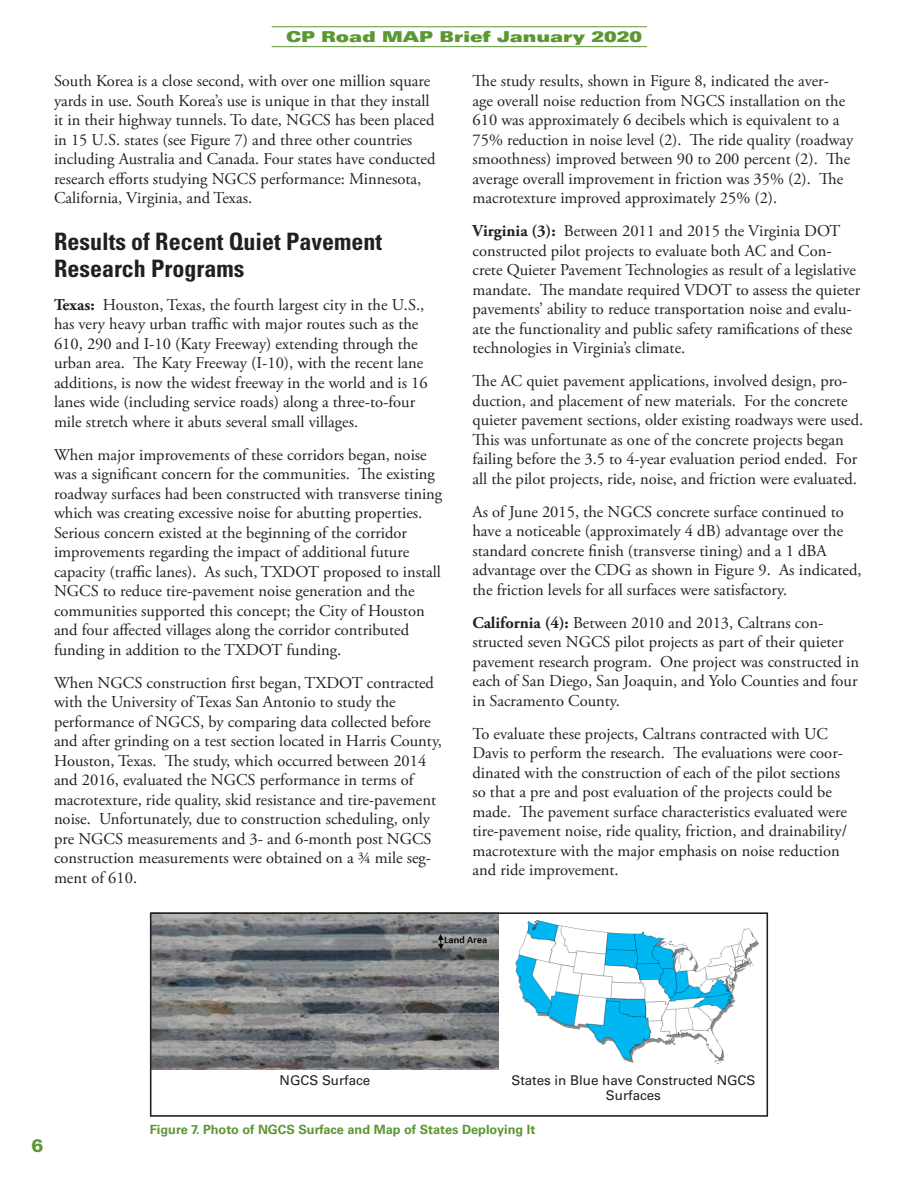
<style>
.page{position:relative;width:918px;height:1188px;background:#fff}
.page>*{position:absolute;margin:0;border:0;box-sizing:border-box;transform-origin:0 0}
.Subheading_1{font:700 condensed 24px/27px "Univers LT Std";color:#231f20}
.Info_title{font:900 18px "Univers LT Std";color:#5c9731}
.Body_text{font:16.5px/19.5px "Adobe Garamond Pro";color:#231f20}
.t1{font:15px "Univers LT Std X Black Ex";color:#5c9731}
.t2{font:13.35px/15px "Univers LT Std";color:#231f20;text-align:center}
.t3{font:700 12.75px "Univers LT Std";color:#5c9731}
.s1{font-weight:700}
</style>
<div class="page">
<hr style="left:272px;top:26px;width:375px;height:1px;background:#5c9731">
<hr style="left:272px;top:46px;width:375px;height:1px;background:#5c9731">
<img style="left:153px;top:915px;width:345px;height:155px">
<img style="left:515px;top:920px;width:244px;height:145px">
<div style="left:150px;top:912px;width:618px;height:205px;border:2px solid #231f20"></div>
<p class="t1" style="left:286px;top:28px;width:357px">CP Road MAP Brief January 2020</p>
<p class="Body_text" style="left:54px;top:72px;width:383px">South Korea is a close second, with over one million square yards in use. South Korea’s use is unique in that they install it in their highway tunnels. To date, NGCS has been placed in 15 U.S. states (see Figure 7) and three other countries including Australia and Canada. Four states have conducted research efforts studying NGCS performance: Minnesota, California, Virginia, and Texas.</p>
<p class="Subheading_1" style="left:54px;top:228px;width:330px">Results of Recent Quiet Pavement<br>Research Programs</p>
<p class="Body_text" style="left:54px;top:296px;width:375px"><span class="s1">Texas:</span> Houston, Texas, the fourth largest city in the U.S., has very heavy urban traffic with major routes such as the 610, 290 and I-10 (Katy Freeway) extending through the urban area. The Katy Freeway (I-10), with the recent lane additions, is now the widest freeway in the world and is 16 lanes wide (including service roads) along a three-to-four mile stretch where it abuts several small villages.</p>
<p class="Body_text" style="left:54px;top:446px;width:390px">When major improvements of these corridors began, noise was a significant concern for the communities. The existing roadway surfaces had been constructed with transverse tining which was creating excessive noise for abutting properties.<br>Serious concern existed at the beginning of the corridor improvements regarding the impact of additional future capacity (traffic lanes). As such, TXDOT proposed to install NGCS to reduce tire-pavement noise generation and the communities supported this concept; the City of Houston and four affected villages along the corridor contributed funding in addition to the TXDOT funding.</p>
<p class="Body_text" style="left:54px;top:674px;width:389px">When NGCS construction first began, TXDOT contracted with the University of Texas San Antonio to study the performance of NGCS, by comparing data collected before and after grinding on a test section located in Harris County, Houston, Texas. The study, which occurred between 2014 and 2016, evaluated the NGCS performance in terms of macrotexture, ride quality, skid resistance and tire-pavement noise. Unfortunately, due to construction scheduling, only pre NGCS measurements and 3- and 6-month post NGCS construction measurements were obtained on a ¾ mile seg&shy;ment of 610.</p>
<p class="Body_text" style="left:472px;top:72px;width:383px">The study results, shown in Figure 8, indicated the aver&shy;age overall noise reduction from NGCS installation on the 610 was approximately 6 decibels which is equivalent to a 75% reduction in noise level (2). The ride quality (roadway smoothness) improved between 90 to 200 percent (2). The average overall improvement in friction was 35% (2). The macrotexture improved approximately 25% (2).</p>
<p class="Body_text" style="left:472px;top:222px;width:389px"><span class="s1">Virginia (3):</span> Between 2011 and 2015 the Virginia DOT constructed pilot projects to evaluate both AC and Con&shy;crete Quieter Pavement Technologies as result of a legislative mandate. The mandate required VDOT to assess the quieter pavements’ ability to reduce transportation noise and evalu&shy;ate the functionality and public safety ramifications of these technologies in Virginia’s climate.</p>
<p class="Body_text" style="left:472px;top:372px;width:392px">The AC quiet pavement applications, involved design, pro&shy;duction, and placement of new materials. For the concrete quieter pavement sections, older existing roadways were used.<br>This was unfortunate as one of the concrete projects began failing before the 3.5 to 4-year evaluation period ended. For all the pilot projects, ride, noise, and friction were evaluated.</p>
<p class="Body_text" style="left:472px;top:502px;width:391px">As of June 2015, the NGCS concrete surface continued to have a noticeable (approximately 4 dB) advantage over the standard concrete finish (transverse tining) and a 1 dBA advantage over the CDG as shown in Figure 9. As indicated, the friction levels for all surfaces were satisfactory.</p>
<p class="Body_text" style="left:472px;top:613px;width:388px"><span class="s1">California (4):</span> Between 2010 and 2013, Caltrans con&shy;structed seven NGCS pilot projects as part of their quieter pavement research program. One project was constructed in each of San Diego, San Joaquin, and Yolo Counties and four in Sacramento County.</p>
<p class="Body_text" style="left:472px;top:724px;width:376px">To evaluate these projects, Caltrans contracted with UC Davis to perform the research. The evaluations were coor&shy;dinated with the construction of each of the pilot sections so that a pre and post evaluation of the projects could be made. The pavement surface characteristics evaluated were tire-pavement noise, ride quality, friction, and drainability/ macrotexture with the major emphasis on noise reduction and ride improvement.</p>
<p class="Info_title" style="left:31px;top:1134px;width:14px">6</p>
<p class="t2" style="left:280px;top:1073px;width:92px">NGCS Surface</p>
<p class="t2" style="left:511px;top:1073px;width:246px">States in Blue have Constructed NGCS<br>Surfaces</p>
<p class="t3" style="left:150px;top:1122px;width:387px">Figure 7. Photo of NGCS Surface and Map of States Deploying It</p>
</div>
